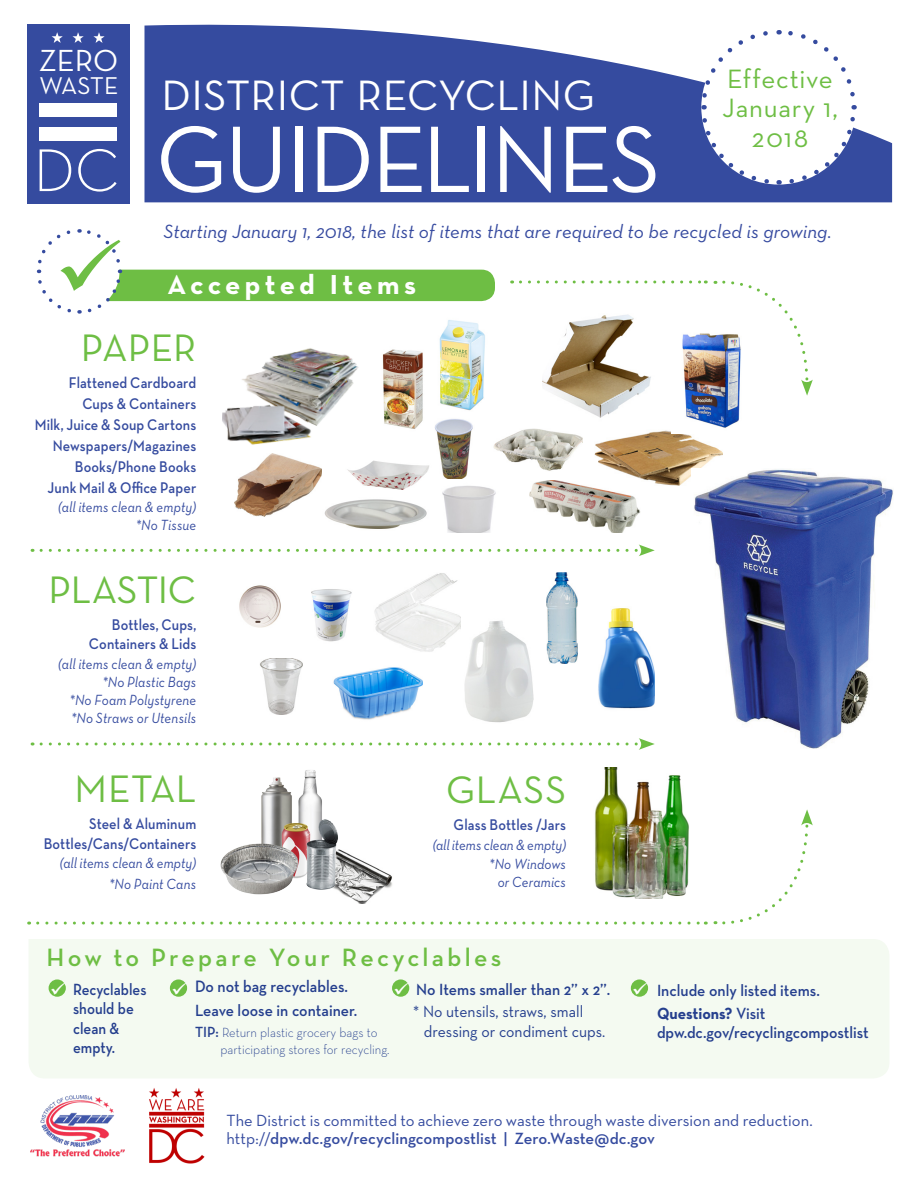
<style>
.page{position:relative;width:918px;height:1188px;background:#fff}
.page>*{position:absolute;margin:0;border:0;box-sizing:border-box;transform-origin:0 0}
.t1{font:96px "Neutra Text";letter-spacing:-.03em;color:#fff}
.t2{font:43.2px "Neutra Text";letter-spacing:.01em;color:#fff}
.t3{font:39px "Neutra Text TF";letter-spacing:.005em;color:#6ebe44}
.t4{font:31.05px "Neutra Text";color:#fff}
.t5{font:700 27.9px "Neutra Text";letter-spacing:.145em;color:#fff}
.t6{font:27px "Neutra Text";letter-spacing:.025em;color:#6ebe44}
.t7{font:600 25.5px "Neutra Text TF";letter-spacing:.125em;color:#6ebe44}
.t8{font:24.75px "Neutra Text";letter-spacing:-.01em;color:#fff}
.t9{font:italic 19.5px "Neutra Text";color:#374ba0}
.t10{font:600 16.8px "Neutra Text";color:#253f8e;scale:.93 1}
.t11{font:600 16.5px/19.5px "Neutra Text";color:#253f8e;scale:.95 1}
.t12{font:16.5px "Neutra Text TF";color:#354b9f}
.t13{font:600 16.5px "Neutra Text TF";color:#354b9f}
.t14{font:16.5px/19.5px "Neutra Text";color:#253f8e;scale:.95 1}
.t15{font:600 16.5px/19.5px "Neutra Text";color:#253f8e;scale:.9 1}
.t16{font:600 15.75px/19.5px "Neutra Text TF";letter-spacing:.005em;color:#354b9f;text-align:right;scale:.9 1}
.t17{font:italic 15px "Neutra Text TF";letter-spacing:.01em;color:#354b9f;scale:.9 1}
.t18{font:300 13.5px/16.5px "Neutra Text";color:#253f8e;scale:.95 1}
.s1{font-weight:600;font-size:15px}
.s2{font-weight:700}
.s3{font-weight:400}
</style>
<div class="page">
<img style="left:311px;top:589px;width:41px;height:53px">
<img style="left:333px;top:667px;width:90px;height:53px">
<img style="left:374px;top:573px;width:87px;height:79px">
<div style="left:29px;top:939px;width:860px;height:139px;background:#f4faf1"></div>
<svg style="left:41px;top:738px;width:614px;height:12px"></svg>
<svg style="left:41px;top:544px;width:614px;height:12px"></svg>
<img style="left:149px;top:1088px;width:56px;height:76px">
<img style="left:30px;top:1095px;width:95px;height:62px">
<img style="left:598px;top:608px;width:57px;height:101px">
<img style="left:464px;top:620px;width:70px;height:103px">
<img style="left:239px;top:585px;width:42px;height:43px">
<img style="left:260px;top:658px;width:43px;height:56px">
<img style="left:582px;top:430px;width:140px;height:56px">
<img style="left:324px;top:499px;width:103px;height:30px">
<div style="left:27px;top:24px;width:102px;height:179px;background:#354b9f"></div>
<div style="left:40px;top:104px;width:77px;height:13px;background:#fff"></div>
<div style="left:40px;top:127px;width:77px;height:14px;background:#fff"></div>
<svg style="left:40px;top:149px;width:31px;height:42px"></svg>
<svg style="left:78px;top:149px;width:39px;height:43px"></svg>
<svg style="left:72px;top:32px;width:12px;height:11px"></svg>
<svg style="left:93px;top:32px;width:12px;height:11px"></svg>
<svg style="left:52px;top:32px;width:11px;height:11px"></svg>
<img style="left:493px;top:428px;width:89px;height:43px">
<svg style="left:145px;top:24px;width:747px;height:178px;background:#4f62ab"></svg>
<img style="left:671px;top:333px;width:69px;height:101px">
<img style="left:530px;top:480px;width:110px;height:53px">
<img style="left:347px;top:460px;width:82px;height:30px">
<svg style="left:520px;top:281px;width:186px;height:3px"></svg>
<svg style="left:715px;top:280px;width:98px;height:116px"></svg>
<img style="left:594px;top:767px;width:95px;height:131px">
<svg style="left:49px;top:979px;width:17px;height:18px"></svg>
<svg style="left:170px;top:979px;width:17px;height:18px"></svg>
<svg style="left:392px;top:979px;width:17px;height:18px"></svg>
<svg style="left:631px;top:979px;width:17px;height:18px"></svg>
<img style="left:344px;top:895px;width:30px;height:9px">
<img style="left:220px;top:770px;width:172px;height:125px">
<img style="left:222px;top:348px;width:137px;height:97px">
<svg style="left:38px;top:922px;width:668px;height:3px"></svg>
<svg style="left:715px;top:809px;width:98px;height:116px"></svg>
<img style="left:691px;top:469px;width:202px;height:280px">
<svg style="left:699px;top:28px;width:159px;height:159px"></svg>
<img style="left:435px;top:419px;width:38px;height:60px">
<img style="left:439px;top:320px;width:46px;height:91px">
<img style="left:235px;top:453px;width:87px;height:63px">
<img style="left:542px;top:314px;width:109px;height:104px">
<img style="left:547px;top:572px;width:31px;height:92px">
<img style="left:442px;top:486px;width:54px;height:47px">
<img style="left:382px;top:349px;width:41px;height:80px">
<svg style="left:51px;top:982px;width:14px;height:13px"></svg>
<svg style="left:173px;top:982px;width:14px;height:13px"></svg>
<svg style="left:395px;top:982px;width:14px;height:13px"></svg>
<svg style="left:633px;top:982px;width:15px;height:13px"></svg>
<svg style="left:36px;top:229px;width:459px;height:85px"></svg>
<p class="t4" style="left:39px;top:41px;width:81px">ZERO</p>
<p class="t8" style="left:40px;top:70px;width:80px">WASTE</p>
<p class="t2" style="left:161px;top:69px;width:435px">DISTRICT RECYCLING</p>
<p class="t1" style="left:156px;top:101px;width:506px">GUIDELINES</p>
<p class="t9" style="left:163px;top:220px;width:670px">Starting January 1, 2018, the list of items that are required to be recycled is growing.</p>
<p class="t6" style="left:727px;top:63px;width:107px">Effective</p>
<p class="t6" style="left:722px;top:91px;width:117px">January 1,</p>
<p class="t6" style="left:752px;top:121px;width:58px">2018</p>
<p class="t5" style="left:167px;top:267px;width:250px">Accepted Items</p>
<p class="t3" style="left:81px;top:324px;width:117px">PAPER</p>
<p class="t16" style="left:69px;top:372px;width:143px">Flattened Cardboard</p>
<p class="t16" style="left:82px;top:393px;width:128px">Cups &amp; Containers</p>
<p class="t16" style="left:35px;top:414px;width:181px">Milk, Juice &amp; Soup Cartons</p>
<p class="t16" style="left:53px;top:435px;width:161px">Newspapers/Magazines</p>
<p class="t16" style="left:75px;top:456px;width:136px">Books/Phone Books</p>
<p class="t16" style="left:48px;top:477px;width:167px">Junk Mail &amp; Office Paper</p>
<p class="t17" style="left:58px;top:498px;width:155px">(all items clean &amp; empty)</p>
<p class="t17" style="left:136px;top:516px;width:69px">*No Tissue</p>
<p class="t3" style="left:48px;top:566px;width:149px">PLASTIC</p>
<p class="t16" style="left:89px;top:614px;width:121px">Bottles, Cups,<br>Containers &amp; Lids</p>
<p class="t17" style="left:58px;top:654px;width:155px">(all items clean &amp; empty)</p>
<p class="t17" style="left:102px;top:672px;width:106px">*No Plastic Bags</p>
<p class="t17" style="left:70px;top:690px;width:142px">*No Foam Polystyrene</p>
<p class="t17" style="left:71px;top:708px;width:141px">*No Straws or Utensils</p>
<p class="t3" style="left:75px;top:766px;width:123px">METAL</p>
<p class="t16" style="left:89px;top:814px;width:120px">Steel &amp; Aluminum</p>
<p class="t16" style="left:44px;top:834px;width:171px">Bottles/Cans/Containers</p>
<p class="t17" style="left:60px;top:854px;width:153px">(all items clean &amp; empty)</p>
<p class="t17" style="left:109px;top:875px;width:98px">*No Paint Cans</p>
<p class="t3" style="left:446px;top:766px;width:121px">GLASS</p>
<p class="t16" style="left:454px;top:815px;width:126px">Glass Bottles /Jars</p>
<p class="t17" style="left:433px;top:835px;width:150px">(all items clean &amp; empty)</p>
<p class="t17" style="left:489px;top:855px;width:87px">*No Windows</p>
<p class="t17" style="left:498px;top:873px;width:77px">or Ceramics</p>
<p class="t7" style="left:46px;top:942px;width:456px">How to Prepare Your Recyclables</p>
<p class="t15" style="left:73px;top:979px;width:83px">Recyclables should be clean &amp; empty.</p>
<p class="t10" style="left:195px;top:976px;width:166px">Do not bag recyclables.</p>
<p class="t11" style="left:195px;top:1000px;width:172px">Leave loose in container.</p>
<p class="t18" style="left:220px;top:1024px;width:179px;text-indent:-26px"><span class="s1">TIP:</span> Return plastic grocery bags to participating stores for recycling.</p>
<p class="t11" style="left:416px;top:979px;width:206px">No Items smaller than 2’’ x 2’’.</p>
<p class="t14" style="left:424px;top:1002px;width:193px;text-indent:-10px">* No utensils, straws, small dressing or condiment cups.</p>
<p class="t11" style="left:657px;top:981px;width:173px">Include only listed items.</p>
<p class="t11" style="left:657px;top:1003px;width:224px"><span class="s2">Questions?</span> Visit dpw.dc.gov/recyclingcompostlist</p>
<p class="t12" style="left:226px;top:1110px;width:588px">The District is committed to achieve zero waste through waste diversion and reduction.</p>
<p class="t13" style="left:226px;top:1128px;width:430px"><span class="s3">http://</span>dpw.dc.gov/recyclingcompostlist | Zero.Waste@dc.gov</p>
</div>
